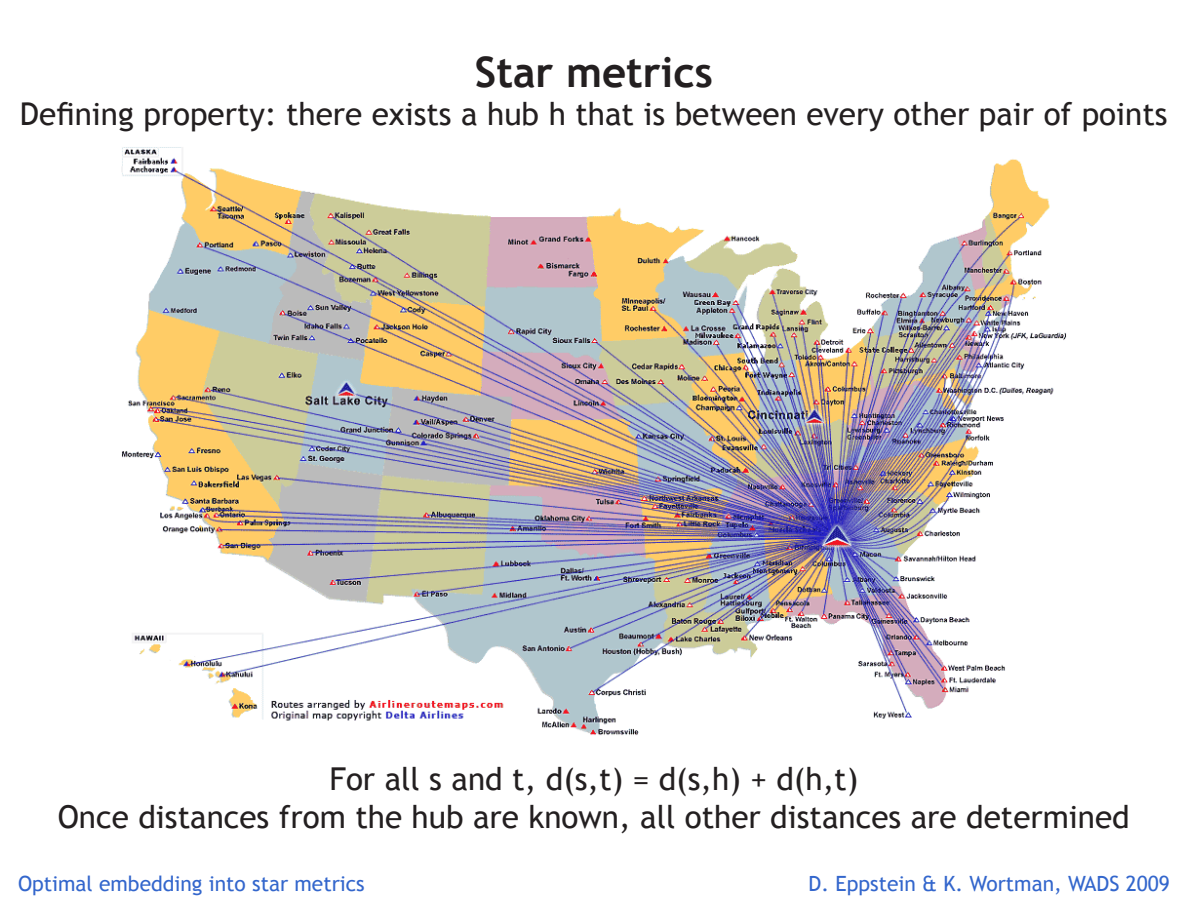
<style>
.page{position:relative;width:1188px;height:918px;background:#fff}
.page>*{position:absolute;margin:0;border:0;box-sizing:border-box;transform-origin:0 0}
.t1{font:700 42px "Trebuchet MS";color:#231f20}
.t2{font:31.5px "Trebuchet MS";color:#231f20}
.t3{font:21px "Trebuchet MS";color:#36c}
</style>
<div class="page">
<img style="left:121px;top:147px;width:945px;height:588px">
<p class="t1" style="left:475px;top:46px;width:239px">Star metrics</p>
<p class="t2" style="left:20px;top:95px;width:1149px">Defining property: there exists a hub h that is between every other pair of points</p>
<p class="t2" style="left:329px;top:761px;width:530px">For all s and t, d(s,t) = d(s,h) + d(h,t)</p>
<p class="t2" style="left:58px;top:799px;width:1074px">Once distances from the hub are known, all other distances are determined</p>
<p class="t3" style="left:18px;top:872px;width:348px">Optimal embedding into star metrics</p>
<p class="t3" style="left:809px;top:872px;width:363px">D. Eppstein &amp; K. Wortman, WADS 2009</p>
</div>
